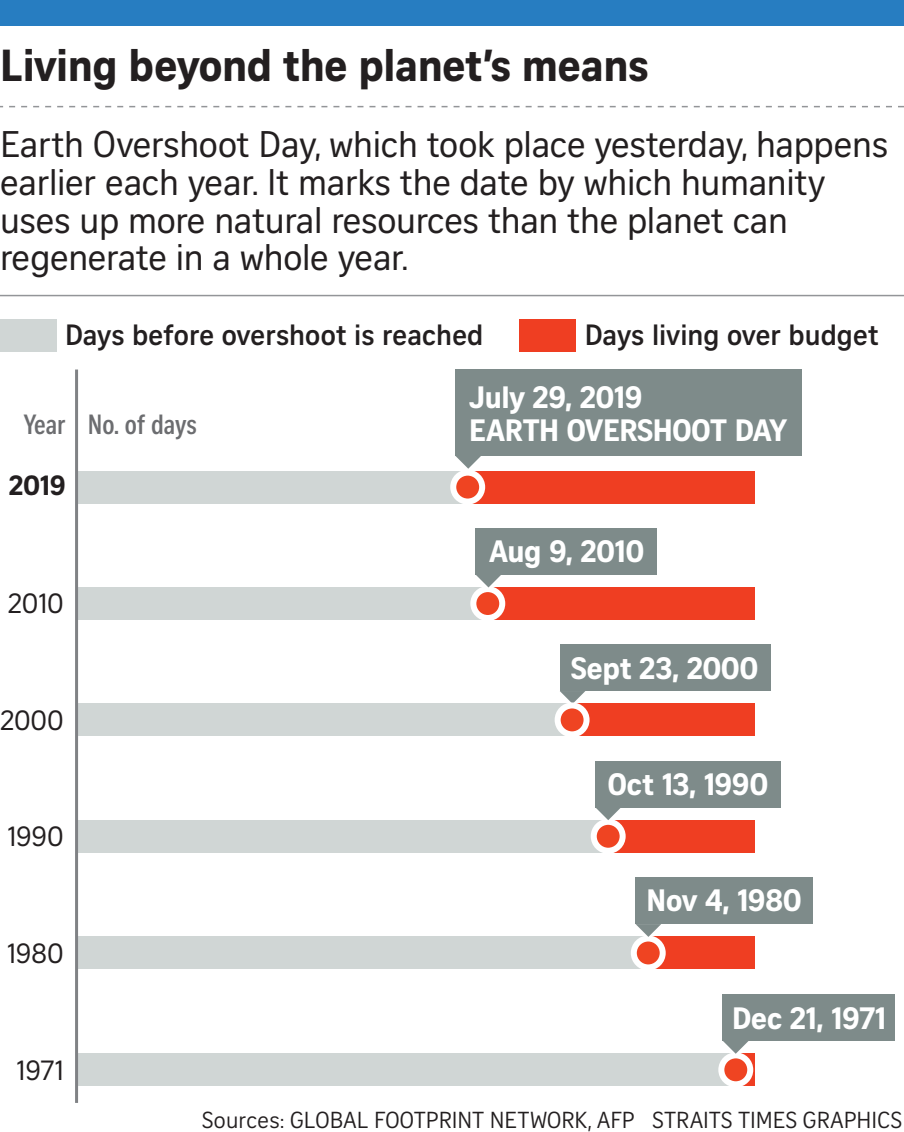
<style>
.page{position:relative;width:904px;height:1132px;background:#fff}
.page>*{position:absolute;margin:0;border:0;box-sizing:border-box;transform-origin:0 0}
.t1{font:700 43.5px "Curator Serp Text";letter-spacing:-.01em;color:#231f20}
.t2{font:36px/37.5px "Curator Head ST Regular";letter-spacing:-.01em;color:#231f20}
.t3{font:30px/33px "Curator Head ST Bold";letter-spacing:-.015em;color:#fff}
.t4{font:700 28.5px "Curator Head ST Semi";color:#231f20}
.t5{font:27px "Curator Head ST Regular";letter-spacing:-.01em;color:#231f20}
.t6{font:700 27px "Curator Head Cond ST Semi";color:#6c6d70}
.t7{font:27px "Curator Head ST Bold";color:#231f20}
.t8{font:22.5px "Curator Serp Text";letter-spacing:.01em;color:#231f20}
</style>
<div class="page">
<div style="left:0;top:0;width:903px;height:26px;background:#277dc1"></div>
<svg style="left:0;top:106px;width:903px;height:1px"></svg>
<hr style="left:0;top:295px;width:903px;height:1px;background:#939598">
<div style="left:698px;top:1053px;width:56px;height:32px;background:#d0d6d5"></div>
<svg style="left:743px;top:1053px;width:11px;height:32px"></svg>
<div style="left:641px;top:1053px;width:57px;height:32px;background:#d0d6d5"></div>
<div style="left:585px;top:1053px;width:56px;height:32px;background:#d0d6d5"></div>
<div style="left:528px;top:1053px;width:57px;height:32px;background:#d0d6d5"></div>
<div style="left:472px;top:1053px;width:56px;height:32px;background:#d0d6d5"></div>
<div style="left:415px;top:1053px;width:57px;height:32px;background:#d0d6d5"></div>
<div style="left:359px;top:1053px;width:56px;height:32px;background:#d0d6d5"></div>
<div style="left:302px;top:1053px;width:57px;height:32px;background:#d0d6d5"></div>
<div style="left:246px;top:1053px;width:56px;height:32px;background:#d0d6d5"></div>
<div style="left:189px;top:1053px;width:57px;height:32px;background:#d0d6d5"></div>
<div style="left:133px;top:1053px;width:56px;height:32px;background:#d0d6d5"></div>
<div style="left:76px;top:1053px;width:57px;height:32px;background:#d0d6d5"></div>
<svg style="left:721px;top:1054px;width:29px;height:29px"></svg>
<div style="left:718px;top:1051px;width:35px;height:35px;border:6px solid #fff;border-radius:50%"></div>
<div style="left:648px;top:936px;width:106px;height:32px;background:#ef3e22"></div>
<div style="left:585px;top:936px;width:56px;height:32px;background:#d0d6d5"></div>
<div style="left:528px;top:936px;width:57px;height:32px;background:#d0d6d5"></div>
<div style="left:472px;top:936px;width:56px;height:32px;background:#d0d6d5"></div>
<div style="left:415px;top:936px;width:57px;height:32px;background:#d0d6d5"></div>
<div style="left:359px;top:936px;width:56px;height:32px;background:#d0d6d5"></div>
<div style="left:302px;top:936px;width:57px;height:32px;background:#d0d6d5"></div>
<div style="left:246px;top:936px;width:56px;height:32px;background:#d0d6d5"></div>
<div style="left:189px;top:936px;width:57px;height:32px;background:#d0d6d5"></div>
<div style="left:133px;top:936px;width:56px;height:32px;background:#d0d6d5"></div>
<div style="left:76px;top:936px;width:57px;height:32px;background:#d0d6d5"></div>
<svg style="left:633px;top:938px;width:29px;height:29px"></svg>
<div style="left:630px;top:935px;width:35px;height:35px;border:6px solid #fff;border-radius:50%"></div>
<div style="left:528px;top:703px;width:57px;height:32px;background:#d0d6d5"></div>
<div style="left:693px;top:703px;width:61px;height:32px;background:#ef3e22"></div>
<div style="left:632px;top:703px;width:61px;height:32px;background:#ef3e22"></div>
<div style="left:572px;top:703px;width:60px;height:32px;background:#ef3e22"></div>
<div style="left:472px;top:703px;width:56px;height:32px;background:#d0d6d5"></div>
<div style="left:415px;top:703px;width:57px;height:32px;background:#d0d6d5"></div>
<div style="left:359px;top:703px;width:56px;height:32px;background:#d0d6d5"></div>
<div style="left:302px;top:703px;width:57px;height:32px;background:#d0d6d5"></div>
<div style="left:246px;top:703px;width:56px;height:32px;background:#d0d6d5"></div>
<div style="left:189px;top:703px;width:57px;height:32px;background:#d0d6d5"></div>
<div style="left:133px;top:703px;width:56px;height:32px;background:#d0d6d5"></div>
<div style="left:76px;top:703px;width:57px;height:32px;background:#d0d6d5"></div>
<div style="left:585px;top:820px;width:56px;height:32px;background:#d0d6d5"></div>
<div style="left:698px;top:820px;width:56px;height:32px;background:#ef3e22"></div>
<div style="left:608px;top:820px;width:90px;height:32px;background:#ef3e22"></div>
<div style="left:528px;top:820px;width:57px;height:32px;background:#d0d6d5"></div>
<div style="left:472px;top:820px;width:56px;height:32px;background:#d0d6d5"></div>
<div style="left:415px;top:820px;width:57px;height:32px;background:#d0d6d5"></div>
<div style="left:359px;top:820px;width:56px;height:32px;background:#d0d6d5"></div>
<div style="left:302px;top:820px;width:57px;height:32px;background:#d0d6d5"></div>
<div style="left:246px;top:820px;width:56px;height:32px;background:#d0d6d5"></div>
<div style="left:189px;top:820px;width:57px;height:32px;background:#d0d6d5"></div>
<div style="left:133px;top:820px;width:56px;height:32px;background:#d0d6d5"></div>
<div style="left:76px;top:820px;width:57px;height:32px;background:#d0d6d5"></div>
<div style="left:415px;top:471px;width:57px;height:32px;background:#d0d6d5"></div>
<div style="left:698px;top:471px;width:56px;height:32px;background:#ef3e22"></div>
<div style="left:641px;top:471px;width:57px;height:32px;background:#ef3e22"></div>
<div style="left:585px;top:471px;width:56px;height:32px;background:#ef3e22"></div>
<div style="left:528px;top:471px;width:57px;height:32px;background:#ef3e22"></div>
<div style="left:467px;top:471px;width:61px;height:32px;background:#ef3e22"></div>
<div style="left:359px;top:471px;width:56px;height:32px;background:#d0d6d5"></div>
<div style="left:302px;top:471px;width:57px;height:32px;background:#d0d6d5"></div>
<div style="left:246px;top:471px;width:56px;height:32px;background:#d0d6d5"></div>
<div style="left:189px;top:471px;width:57px;height:32px;background:#d0d6d5"></div>
<div style="left:133px;top:471px;width:56px;height:32px;background:#d0d6d5"></div>
<div style="left:76px;top:471px;width:57px;height:32px;background:#d0d6d5"></div>
<div style="left:415px;top:587px;width:72px;height:32px;background:#d0d6d5"></div>
<div style="left:359px;top:587px;width:56px;height:32px;background:#d0d6d5"></div>
<div style="left:302px;top:587px;width:57px;height:32px;background:#d0d6d5"></div>
<div style="left:246px;top:587px;width:56px;height:32px;background:#d0d6d5"></div>
<div style="left:189px;top:587px;width:57px;height:32px;background:#d0d6d5"></div>
<div style="left:133px;top:587px;width:56px;height:32px;background:#d0d6d5"></div>
<div style="left:76px;top:587px;width:57px;height:32px;background:#d0d6d5"></div>
<div style="left:698px;top:587px;width:56px;height:32px;background:#ef3e22"></div>
<div style="left:641px;top:587px;width:57px;height:32px;background:#ef3e22"></div>
<div style="left:585px;top:587px;width:56px;height:32px;background:#ef3e22"></div>
<div style="left:528px;top:587px;width:57px;height:32px;background:#ef3e22"></div>
<div style="left:487px;top:587px;width:41px;height:32px;background:#ef3e22"></div>
<svg style="left:453px;top:472px;width:29px;height:29px"></svg>
<div style="left:450px;top:469px;width:35px;height:35px;border:6px solid #fff;border-radius:50%"></div>
<hr style="left:75px;top:369px;width:3px;height:733px;background:#808285">
<div style="left:473px;top:589px;width:29px;height:28px;background:#ef4422;border-radius:50%"></div>
<div style="left:470px;top:586px;width:35px;height:34px;border:6px solid #fff;border-radius:50%"></div>
<svg style="left:593px;top:821px;width:29px;height:29px"></svg>
<div style="left:590px;top:818px;width:35px;height:35px;border:6px solid #fff;border-radius:50%"></div>
<div style="left:559px;top:644px;width:211px;height:46px;background:#7e8b8a"></div>
<svg style="left:560px;top:690px;width:25px;height:12px"></svg>
<div style="left:595px;top:760px;width:185px;height:47px;background:#7e8b8a"></div>
<svg style="left:595px;top:807px;width:25px;height:13px"></svg>
<div style="left:722px;top:994px;width:172px;height:46px;background:#7e8b8a"></div>
<svg style="left:722px;top:1040px;width:26px;height:13px"></svg>
<div style="left:635px;top:877px;width:177px;height:46px;background:#7e8b8a"></div>
<svg style="left:635px;top:923px;width:26px;height:13px"></svg>
<div style="left:455px;top:369px;width:346px;height:87px;background:#7e8b8a"></div>
<svg style="left:455px;top:456px;width:26px;height:12px"></svg>
<div style="left:475px;top:528px;width:181px;height:46px;background:#7e8b8a"></div>
<svg style="left:475px;top:574px;width:26px;height:13px"></svg>
<svg style="left:557px;top:705px;width:29px;height:29px"></svg>
<div style="left:554px;top:702px;width:35px;height:35px;border:6px solid #fff;border-radius:50%"></div>
<div style="left:519px;top:319px;width:56px;height:32px;background:#ef3e22"></div>
<div style="left:0;top:319px;width:56px;height:32px;background:#d0d6d5"></div>
<p class="t1" style="left:0;top:39px;width:650px">Living beyond the planet’s means</p>
<p class="t2" style="left:0;top:126px;width:889px">Earth Overshoot Day, which took place yesterday, happens earlier each year. It marks the date by which humanity uses up more natural resources than the planet can regenerate in a whole year.</p>
<p class="t4" style="left:65px;top:317px;width:419px">Days before overshoot is reached</p>
<p class="t4" style="left:584px;top:317px;width:295px">Days living over budget</p>
<p class="t6" style="left:24px;top:410px;width:44px">Year</p>
<p class="t7" style="left:9px;top:468px;width:59px">2019</p>
<p class="t5" style="left:8px;top:587px;width:57px">2010</p>
<p class="t5" style="left:0;top:704px;width:65px">2000</p>
<p class="t5" style="left:7px;top:820px;width:58px">1990</p>
<p class="t5" style="left:7px;top:936px;width:58px">1980</p>
<p class="t5" style="left:16px;top:1053px;width:49px">1971</p>
<p class="t6" style="left:88px;top:410px;width:111px">No. of days</p>
<p class="t3" style="left:469px;top:380px;width:319px">July 29, 2019<br>EARTH OVERSHOOT DAY</p>
<p class="t3" style="left:489px;top:534px;width:157px">Aug 9, 2010</p>
<p class="t3" style="left:570px;top:650px;width:189px">Sept 23, 2000</p>
<p class="t3" style="left:607px;top:766px;width:162px">Oct 13, 1990</p>
<p class="t3" style="left:646px;top:883px;width:157px">Nov 4, 1980</p>
<p class="t3" style="left:732px;top:1000px;width:155px">Dec 21, 1971</p>
<p class="t8" style="left:202px;top:1106px;width:701px">Sources: GLOBAL FOOTPRINT NETWORK, AFP STRAITS TIMES GRAPHICS</p>
</div>
